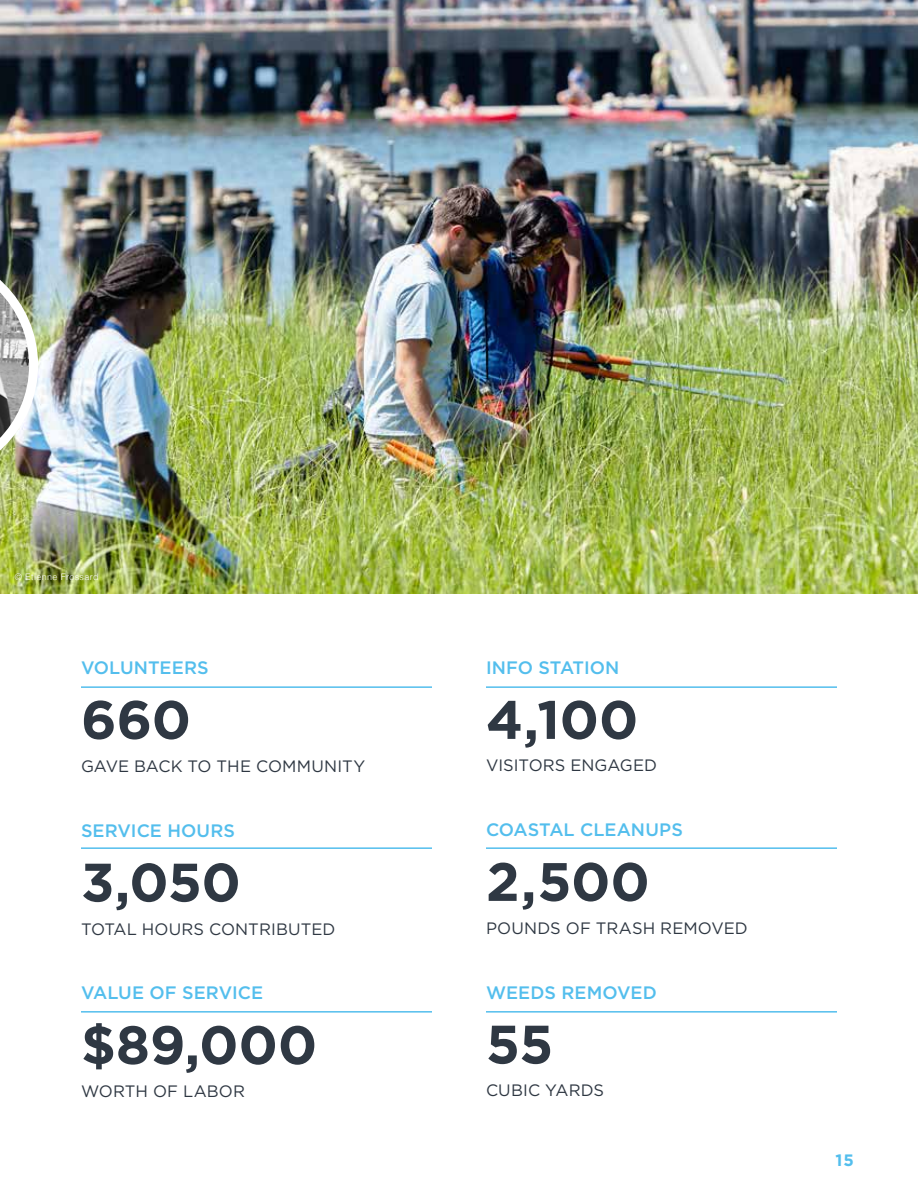
<style>
.page{position:relative;width:918px;height:1188px;background:#fff}
.page>*{position:absolute;margin:0;border:0;box-sizing:border-box;transform-origin:0 0}
.t1{font:700 54px "Gotham";letter-spacing:-.005em;color:#2f3843}
.t2{font:500 18px "Gotham";color:#53beed}
.t3{font:16.5px "Gotham";letter-spacing:.005em;color:#2e3742}
.t4{font:16.5px "Gotham";color:#2f3843}
.t5{font:700 16.5px "Gotham";color:#53beed}
.t6{font:300 9px "Helvetica";letter-spacing:.04em;color:#fff}
</style>
<div class="page">
<img style="left:0;top:0;width:918px;height:594px">
<img style="left:0;top:251px;width:38px;height:229px">
<hr style="left:81px;top:686px;width:351px;height:2px;background:#53beed">
<hr style="left:81px;top:847px;width:351px;height:2px;background:#53beed">
<hr style="left:81px;top:1011px;width:351px;height:2px;background:#53beed">
<hr style="left:486px;top:686px;width:351px;height:2px;background:#53beed">
<hr style="left:486px;top:847px;width:351px;height:2px;background:#53beed">
<hr style="left:486px;top:1011px;width:351px;height:2px;background:#53beed">
<p class="t6" style="left:15px;top:573px;width:85px">© Etienne Frossard</p>
<p class="t2" style="left:81px;top:660px;width:129px">VOLUNTEERS</p>
<h1 class="t1" style="left:81px;top:696px;width:112px">660</h1>
<p class="t3" style="left:81px;top:759px;width:286px">GAVE BACK TO THE COMMUNITY</p>
<p class="t2" style="left:81px;top:822px;width:156px">SERVICE HOURS</p>
<h1 class="t1" style="left:81px;top:858px;width:161px">3,050</h1>
<p class="t4" style="left:81px;top:921px;width:256px">TOTAL HOURS CONTRIBUTED</p>
<p class="t2" style="left:81px;top:985px;width:184px">VALUE OF SERVICE</p>
<h1 class="t1" style="left:81px;top:1021px;width:238px">$89,000</h1>
<p class="t3" style="left:81px;top:1084px;width:165px">WORTH OF LABOR</p>
<p class="t2" style="left:486px;top:660px;width:135px">INFO STATION</p>
<h1 class="t1" style="left:486px;top:696px;width:154px">4,100</h1>
<p class="t3" style="left:486px;top:758px;width:173px">VISITORS ENGAGED</p>
<p class="t2" style="left:486px;top:822px;width:198px">COASTAL CLEANUPS</p>
<h1 class="t1" style="left:486px;top:858px;width:165px">2,500</h1>
<p class="t3" style="left:486px;top:921px;width:263px">POUNDS OF TRASH REMOVED</p>
<p class="t2" style="left:486px;top:984px;width:172px">WEEDS REMOVED</p>
<h1 class="t1" style="left:486px;top:1020px;width:69px">55</h1>
<p class="t3" style="left:486px;top:1083px;width:120px">CUBIC YARDS</p>
<p class="t5" style="left:836px;top:1153px;width:20px">15</p>
</div>
